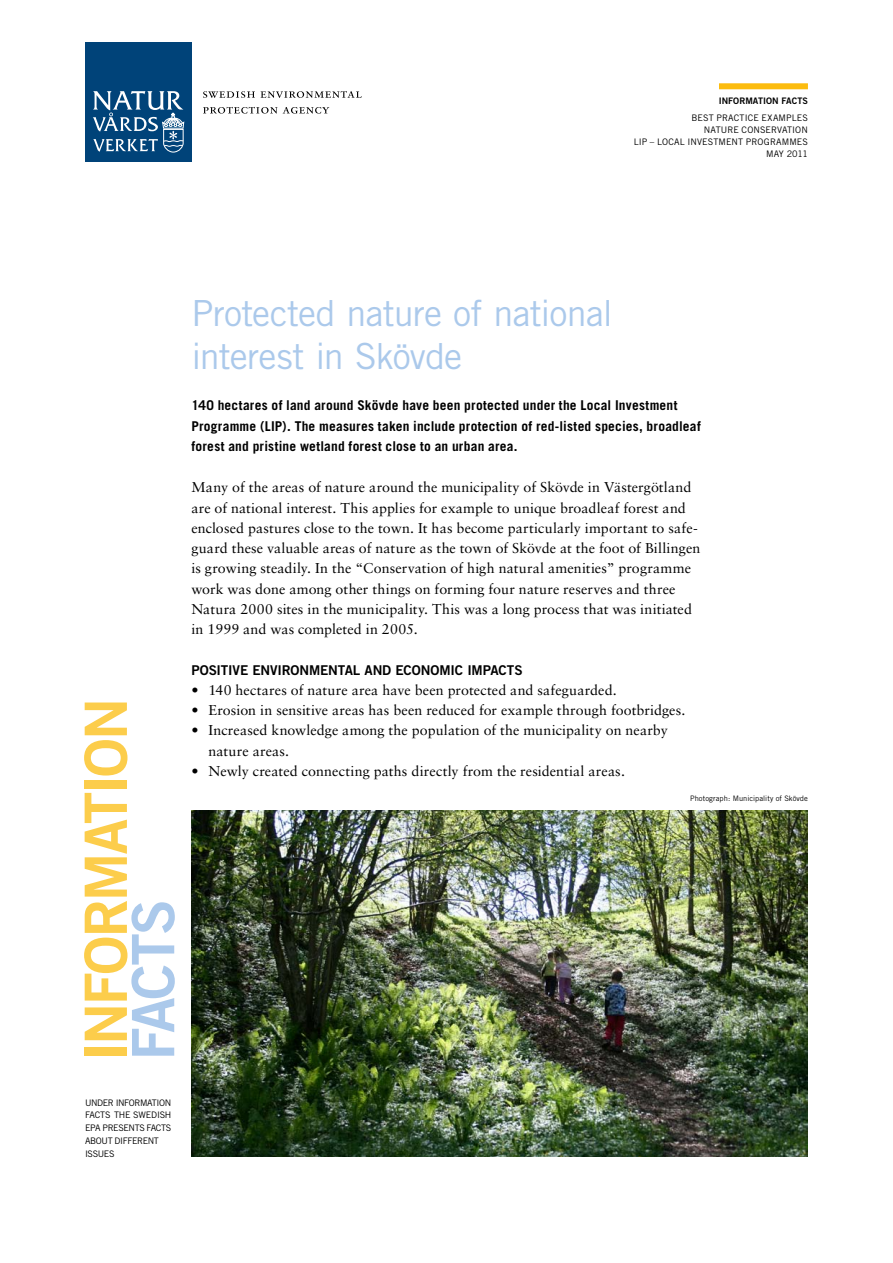
<style>
.page{position:relative;width:893px;height:1263px;background:#fff}
.page>*{position:absolute;margin:0;border:0;box-sizing:border-box;transform-origin:0 0}
.t1{font:58.5px "Trade Gothic Bold Two";letter-spacing:-.04em;color:#fccd4b}
.t2{font:58.5px "Trade Gothic Bold Two";letter-spacing:-.04em;color:#abc9eb}
.t3{font:36px/43.2px "Trade Gothic";letter-spacing:-.025em;color:#abc9eb}
.t4{font:14.25px/20.2px "Sabon";letter-spacing:.005em;color:#000}
.t5{font:700 13.5px/20.2px "Trade Gothic";letter-spacing:.015em;color:#000}
.t6{font:13.5px "Trade Gothic Bold Two";letter-spacing:-.015em;color:#000}
.t7{font:9px/12px "Trade Gothic";letter-spacing:.005em;color:#000;text-align:right}
.t8{font:9px/12.8px "Trade Gothic";letter-spacing:-.035em;color:#000}
.t9{font:9px "Trade Gothic Bold Two";letter-spacing:.005em;color:#000}
.t10{font:7.5px "Trade Gothic";letter-spacing:.005em;color:#000}
</style>
<div class="page">
<div style="left:85px;top:43px;width:106px;height:119px;background:#004379"></div>
<svg style="left:93px;top:91px;width:92px;height:62px"></svg>
<svg style="left:203px;top:91px;width:52px;height:7px"></svg>
<svg style="left:261px;top:91px;width:101px;height:7px"></svg>
<svg style="left:203px;top:107px;width:126px;height:7px"></svg>
<div style="left:719px;top:83px;width:89px;height:6px;background:#fcbc0f"></div>
<img style="left:191px;top:810px;width:617px;height:347px">
<p class="t9" style="left:719px;top:96px;width:91px">INFORMATION FACTS</p>
<p class="t7" style="left:634px;top:111px;width:176px">BEST PRACTICE EXAMPLES<br>NATURE CONSERVATION<br>LIP – LOCAL INVESTMENT PROGRAMMES<br>MAY 2011</p>
<h1 class="t1" style="left:70px;top:1061px;width:365px;rotate:-90deg">INFORMATION</h1>
<h1 class="t2" style="left:117px;top:1060px;width:162px;rotate:-90deg">FACTS</h1>
<h2 class="t3" style="left:191px;top:291px;width:423px">Protected nature of national interest in Skövde</h2>
<p class="t5" style="left:191px;top:395px;width:511px">140 hectares of land around Skövde have been protected under the Local Investment<br>Programme (LIP). The measures taken include protection of red-listed species, broadleaf forest and pristine wetland forest close to an urban area.</p>
<p class="t4" style="left:191px;top:477px;width:510px">Many of the areas of nature around the municipality of Skövde in Västergötland are of national interest. This applies for example to unique broadleaf forest and enclosed pastures close to the town. It has become particularly important to safe&shy;guard these valuable areas of nature as the town of Skövde at the foot of Billingen is growing steadily. In the “Conservation of high natural amenities” programme work was done among other things on forming four nature reserves and three Natura 2000 sites in the municipality. This was a long process that was initiated in 1999 and was completed in 2005.</p>
<p class="t6" style="left:191px;top:661px;width:16px">POSITI</p>
<p class="t6" style="left:233px;top:661px;width:55px">VE ENVIRONM</p>
<p class="t6" style="left:320px;top:661px;width:93px">ENTAL AN D ECONOMIC</p>
<p class="t6" style="left:467px;top:661px;width:32px">IM PACTS</p>
<p class="t4" style="left:191px;top:680px;width:427px">• 140 hectares of nature area have been protected and safeguarded.</p>
<p class="t4" style="left:191px;top:700px;width:496px">• Erosion in sensitive areas has been reduced for example through footbridges.</p>
<p class="t4" style="left:208px;top:720px;width:461px;text-indent:-17px">• Increased knowledge among the population of the municipality on nearby nature areas.</p>
<p class="t4" style="left:191px;top:761px;width:435px">• Newly created connecting paths directly from the residential areas.</p>
<p class="t10" style="left:690px;top:793px;width:119px">Photograph: Municipality of Skövde</p>
<p class="t8" style="left:85px;top:1096px;width:88px">Under IN FORMATION<br>FACTS the Swedish<br>EPA presents facts<br>about</p>
<p class="t7" style="left:115px;top:1134px;width:45px">different</p>
<p class="t7" style="left:85px;top:1147px;width:6px">issu</p>
<p class="t7" style="left:104px;top:1147px;width:11px">es</p>
</div>
